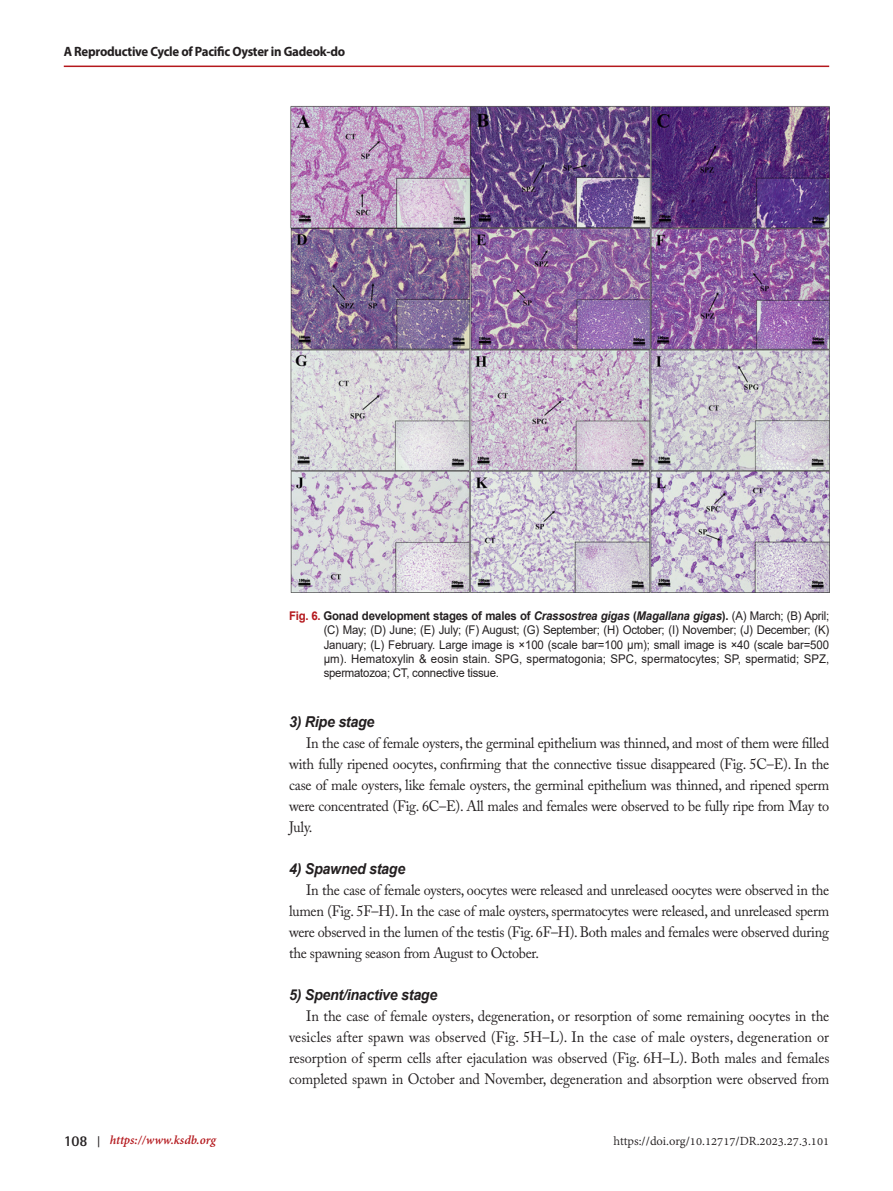
<style>
.page{position:relative;width:893px;height:1191px;background:#fff}
.page>*{position:absolute;margin:0;border:0;box-sizing:border-box;transform-origin:0 0}
.t1{font:15px/21px "Adobe Caslon Pro";letter-spacing:-.02em;color:#231f20;text-align:justify;scale:.95 1}
.t2{font:italic 700 15px "Arial";letter-spacing:-.02em;color:#231f20;scale:.95 1}
.t3{font:700 13.5px "Myriad Pro";letter-spacing:-.02em;color:#231f20;scale:.95 1}
.t4{font:13.5px "Adobe Devanagari";color:#231f20}
.t5{font:italic 700 13.5px "Adobe Devanagari";color:#b4181d}
.t6{font:12px/14.4px "Arial";letter-spacing:-.02em;color:#231f20;text-align:justify;scale:.95 1}
.s1{font-weight:700;color:#b4181d}
.s2{font-weight:700}
.s3{font-weight:700;font-style:italic}
.s4{font-family:"Rotis Semi Sans Std";font-style:normal;font-size:15px;color:#231f20}
.s5{font-family:"Century Gothic";font-style:normal;font-size:12px;color:#231f20}
</style>
<div class="page">
<hr style="left:64px;top:66px;width:765px;height:1px;background:#b4181d">
<img style="left:290px;top:105px;width:539px;height:487px">
<p class="t3" style="left:64px;top:43px;width:298px">A Reproductive Cycle of Pacific Oyster in Gadeok-do</p>
<p class="t6" style="left:324px;top:608px;width:534px;text-indent:-35px"><span class="s1">Fig. 6.</span> <span class="s2">Gonad development stages of males of</span> <span class="s3">Crassostrea gigas</span> <span class="s2">(</span><span class="s3">Magallana gigas</span><span class="s2">).</span> (A) March; (B) April; (C) May; (D) June; (E) July; (F) August; (G) September; (H) October; (I) November; (J) December; (K)<br>January; (L) February. Large image is ×100 (scale bar=100 μm); small image is ×40 (scale bar=500 μm). Hematoxylin &amp; eosin stain. SPG, spermatogonia; SPC, spermatocytes; SP, spermatid; SPZ, spermatozoa; CT, connective tissue.</p>
<p class="t2" style="left:289px;top:712px;width:91px">3) Ripe stage</p>
<p class="t1" style="left:289px;top:732px;width:570px;text-indent:17px">In the case of female oysters, the germinal epithelium was thinned, and most of them were filled with fully ripened oocytes, confirming that the connective tissue disappeared (Fig. 5C–E). In the case of male oysters, like female oysters, the germinal epithelium was thinned, and ripened sperm were concentrated (Fig. 6C–E). All males and females were observed to be fully ripe from May to July.</p>
<p class="t2" style="left:289px;top:859px;width:124px">4) Spawned stage</p>
<p class="t1" style="left:289px;top:879px;width:570px;text-indent:17px">In the case of female oysters, oocytes were released and unreleased oocytes were observed in the lumen (Fig. 5F–H). In the case of male oysters, spermatocytes were released, and unreleased sperm were observed in the lumen of the testis (Fig. 6F–H). Both males and females were observed during the spawning season from August to October.</p>
<p class="t2" style="left:289px;top:985px;width:157px">5) Spent/inactive stage</p>
<p class="t1" style="left:289px;top:1005px;width:570px;text-indent:17px">In the case of female oysters, degeneration, or resorption of some remaining oocytes in the vesicles after spawn was observed (Fig. 5H–L). In the case of male oysters, degeneration or resorption of sperm cells after ejaculation was observed (Fig. 6H–L). Both males and females completed spawn in October and November, degeneration and absorption were observed from</p>
<p class="t5" style="left:64px;top:1132px;width:154px"><span class="s4">108</span> <span class="s5">|</span> https://www.ksdb.org</p>
<p class="t4" style="left:614px;top:1133px;width:217px">https://doi.org/10.12717/DR.2023.27.3.101</p>
</div>
